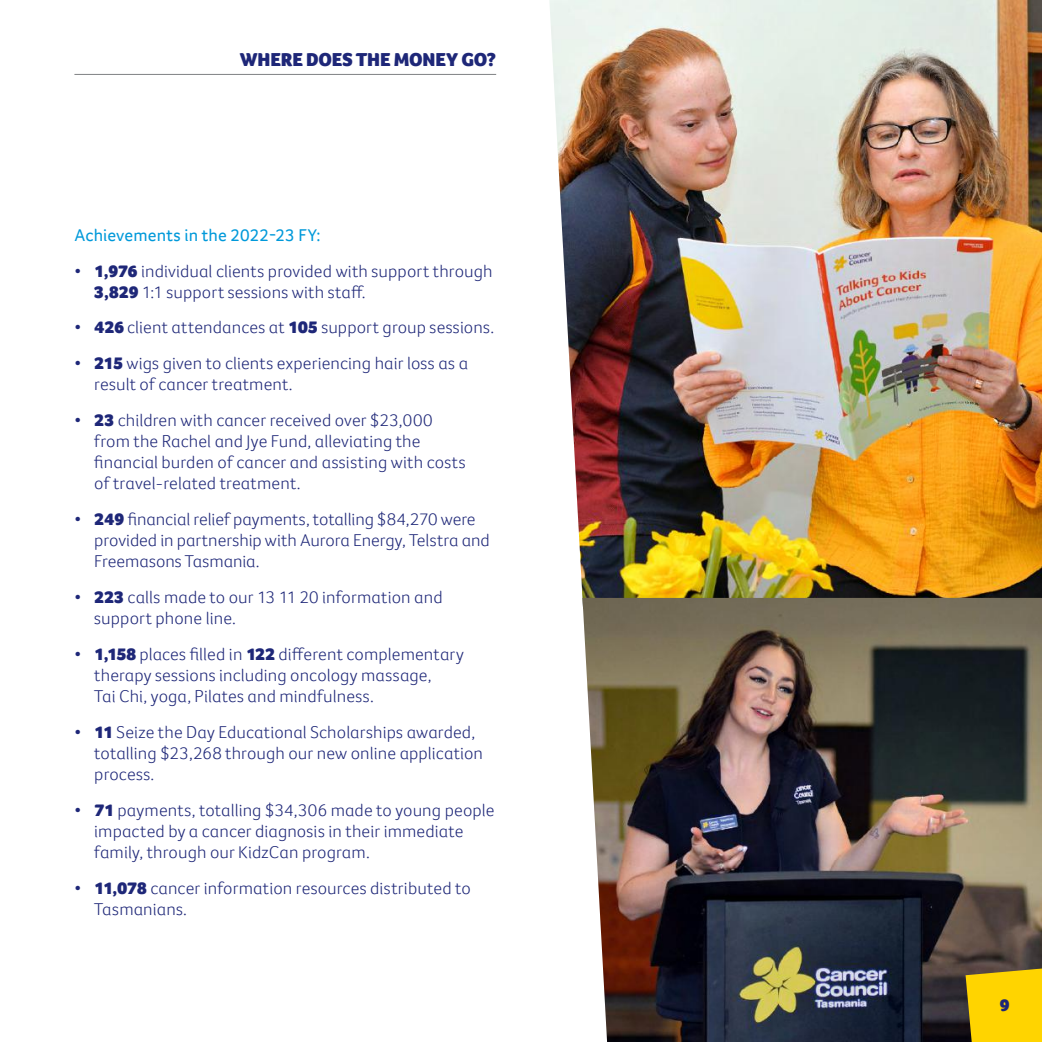
<style>
.page{position:relative;width:1042px;height:1042px;background:#fff}
.page>*{position:absolute;margin:0;border:0;box-sizing:border-box;transform-origin:0 0}
.t1{font:900 19.25px "Foco CC";letter-spacing:-.01em;color:#1e2778}
.t2{font:300 17.5px/21px "Foco CC";letter-spacing:.005em;color:#1e2778}
.t3{font:17.5px "Foco CC";letter-spacing:.005em;color:#0099da}
.t4{font:900 17.5px "Foco CC";color:#1e2778}
.s1{font-weight:900}
</style>
<div class="page">
<img style="left:549px;top:0;width:493px;height:598px">
<img style="left:582px;top:598px;width:460px;height:444px">
<svg style="left:965px;top:968px;width:77px;height:74px;background:#ecc405"></svg>
<hr style="left:74px;top:74px;width:422px;height:1px;background:#808284">
<p class="t1" style="left:240px;top:47px;width:258px">WHERE DOES THE MONEY GO?</p>
<p class="t3" style="left:74px;top:223px;width:248px">Achievements in the 2022-23 FY:</p>
<p class="t2" style="left:94px;top:260px;width:400px;text-indent:-20px">• <span class="s1">1,976</span> individual clients provided with support through<br><span class="s1">3,829</span> 1:1 support sessions with staff.</p>
<p class="t2" style="left:74px;top:317px;width:421px">• <span class="s1">426</span> client attendances at <span class="s1">105</span> support group sessions.</p>
<p class="t2" style="left:94px;top:353px;width:375px;text-indent:-20px">• <span class="s1">215</span> wigs given to clients experiencing hair loss as a result of cancer treatment.</p>
<p class="t2" style="left:94px;top:410px;width:373px;text-indent:-20px">• <span class="s1">23</span> children with cancer received over $23,000 from the Rachel and Jye Fund, alleviating the financial burden of cancer and assisting with costs of travel-related treatment.</p>
<p class="t2" style="left:94px;top:508px;width:397px;text-indent:-20px">• <span class="s1">249</span> financial relief payments, totalling $84,270 were provided in partnership with Aurora Energy, Telstra and<br>Freemasons Tasmania.</p>
<p class="t2" style="left:94px;top:586px;width:350px;text-indent:-20px">• <span class="s1">223</span> calls made to our 13 11 20 information and support phone line.</p>
<p class="t2" style="left:94px;top:643px;width:371px;text-indent:-20px">• <span class="s1">1,158</span> places filled in <span class="s1">122</span> different complementary therapy sessions including oncology massage,<br>Tai Chi, yoga, Pilates and mindfulness.</p>
<p class="t2" style="left:94px;top:721px;width:390px;text-indent:-20px">• <span class="s1">11</span> Seize the Day Educational Scholarships awarded, totalling $23,268 through our new online application process.</p>
<p class="t2" style="left:94px;top:799px;width:402px;text-indent:-20px">• <span class="s1">71</span> payments, totalling $34,306 made to young people impacted by a cancer diagnosis in their immediate family, through our KidzCan program.</p>
<p class="t2" style="left:94px;top:877px;width:378px;text-indent:-20px">• <span class="s1">11,078</span> cancer information resources distributed to<br>Tasmanians.</p>
<p class="t4" style="left:999px;top:993px;width:12px">9</p>
</div>
